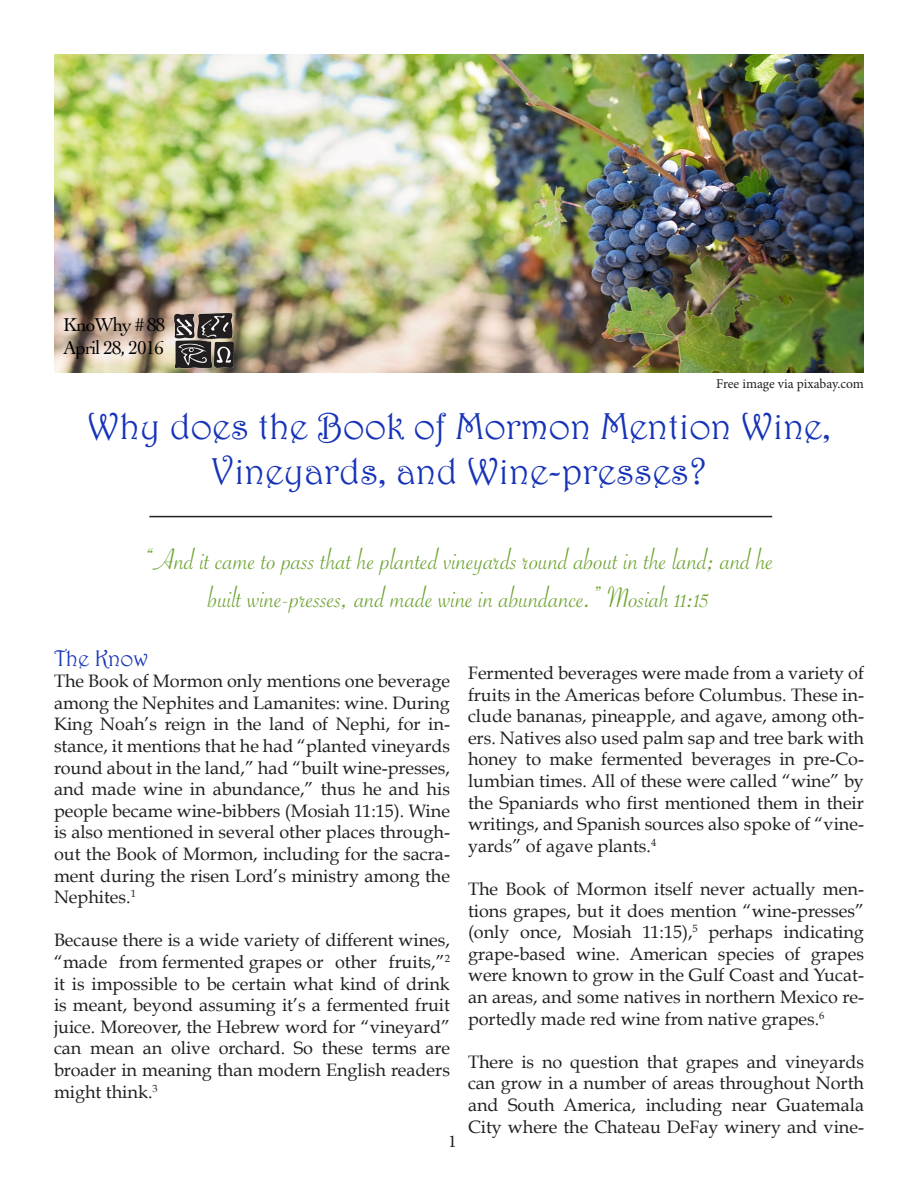
<style>
.page{position:relative;width:918px;height:1188px;background:#fff}
.page>*{position:absolute;margin:0;border:0;box-sizing:border-box;transform-origin:0 0}
.t1{font:37.5px/45px "Harrington";color:#1633b8;text-align:center}
.t2{font:31.5px "Savoye Let Plain";color:#6da331}
.t3{font:22.5px "Harrington";color:#1633b8}
.t4{font:19.5px "Cochin";letter-spacing:-.05em;color:#000}
.t5{font:18px/21.6px "Book Antiqua";color:#231f20;text-align:justify}
.t6{font:18px "Minion Pro";color:#231f20}
.t7{font:13.5px "Minion Pro";letter-spacing:-.005em;color:#231f20}
</style>
<div class="page">
<img style="left:54px;top:54px;width:810px;height:319px">
<hr style="left:149px;top:516px;width:623px;height:1px;background:#231f20">
<img style="left:173px;top:311px;width:63px;height:59px">
<p class="t4" style="left:63px;top:311px;width:104px">KnoWhy # 88</p>
<p class="t4" style="left:63px;top:335px;width:103px">April 28, 2016</p>
<p class="t7" style="left:716px;top:374px;width:149px">Free image via pixabay.com</p>
<p class="t1" style="left:87px;top:403px;width:745px">Why does the Book of Mormon Mention Wine,<br>Vineyards, and Wine-presses?</p>
<p class="t2" style="left:144px;top:539px;width:631px">“And it came to pass that he planted vineyards round about in the land; and he</p>
<p class="t2" style="left:208px;top:577px;width:503px">built wine-presses, and made wine in abundance.” Mosiah 11:15</p>
<p class="t3" style="left:54px;top:644px;width:96px">The Know</p>
<p class="t5" style="left:54px;top:670px;width:398px">The Book of Mormon only mentions one beverage among the Nephites and Lamanites: wine. During King Noah’s reign in the land of Nephi, for in&shy;stance, it mentions that he had “planted vineyards round about in the land,” had “built wine-presses, and made wine in abundance,” thus he and his people became wine-bibbers (Mosiah 11:15). Wine is also mentioned in several other places through&shy;out the Book of Mormon, including for the sacra&shy;ment during the risen Lord’s ministry among the Nephites.<sup>1</sup></p>
<p class="t5" style="left:54px;top:930px;width:398px">Because there is a wide variety of different wines, “made from fermented grapes or other fruits,”<sup>2 </sup>it is impossible to be certain what kind of drink is meant, beyond assuming it’s a fermented fruit juice. Moreover, the Hebrew word for “vineyard” can mean an olive orchard. So these terms are broader in meaning than modern English readers might think.<sup>3</sup></p>
<p class="t6" style="left:448px;top:1129px;width:10px">1</p>
<p class="t5" style="left:468px;top:662px;width:398px">Fermented beverages were made from a variety of fruits in the Americas before Columbus. These in&shy;clude bananas, pineapple, and agave, among oth&shy;ers. Natives also used palm sap and tree bark with honey to make fermented beverages in pre-Co&shy;lumbian times. All of these were called “wine” by the Spaniards who first mentioned them in their writings, and Spanish sources also spoke of “vine&shy;yards” of agave plants.<sup>4</sup></p>
<p class="t5" style="left:468px;top:878px;width:398px">The Book of Mormon itself never actually men&shy;tions grapes, but it does mention “wine-presses” (only once, Mosiah 11:15),<sup>5</sup> perhaps indicating grape-based wine. American species of grapes were known to grow in the Gulf Coast and Yucat&shy;an areas, and some natives in northern Mexico re&shy;portedly made red wine from native grapes.<sup>6</sup></p>
<p class="t5" style="left:468px;top:1051px;width:398px">There is no question that grapes and vineyards can grow in a number of areas throughout North and South America, including near Guatemala City where the Chateau DeFay winery and vine-</p>
</div>
